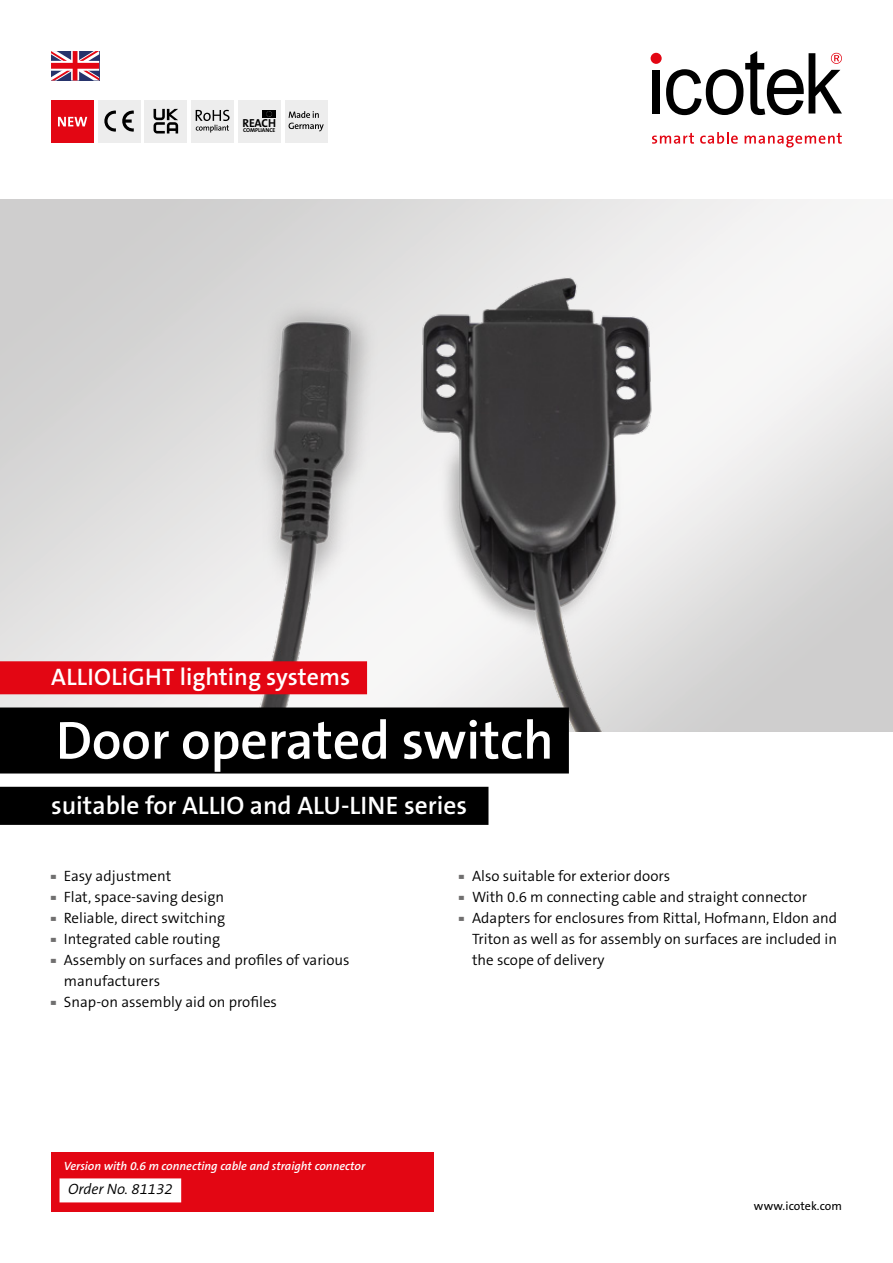
<style>
.page{position:relative;width:893px;height:1263px;background:#fff}
.page>*{position:absolute;margin:0;border:0;box-sizing:border-box;transform-origin:0 0}
.t1{font:600 54px "The Sans B W6";letter-spacing:-.005em;color:#fff}
.t2{font:600 25.35px "The Sans B W6";color:#fff}
.t3{font:600 24px "The Sans B W6";color:#fff}
.t4{font:300 15px/21px "The Sans B W4";color:#000}
.t5{font:italic 300 15px "The Sans B W4";color:#000}
.t6{font:italic 600 12px "The Sans B W6";color:#fff}
.t7{font:12px "The Sans B W5 Plain";letter-spacing:.005em;color:#000}
.t8{font:700 11.7px "The Sans Os F";letter-spacing:-.015em;color:#000}
.t9{font:300 6.75px "The Sans Os F";color:#706f6f}
.t10{font:700 5.7px "The Sans Os F";letter-spacing:-.01em;color:#000}
</style>
<div class="page">
<div style="left:651px;top:53px;width:11px;height:11px;background:#e30613;border-radius:50%"></div>
<svg style="left:666px;top:51px;width:176px;height:64px"></svg>
<div style="left:652px;top:70px;width:8px;height:44px;background:#000"></div>
<svg style="left:652px;top:133px;width:42px;height:11px"></svg>
<svg style="left:700px;top:132px;width:38px;height:12px"></svg>
<svg style="left:745px;top:133px;width:97px;height:15px"></svg>
<div style="left:51px;top:1152px;width:383px;height:60px;background:#e30613"></div>
<div style="left:191px;top:100px;width:43px;height:42px;background:#ededed"></div>
<svg style="left:196px;top:110px;width:34px;height:23px"></svg>
<div style="left:285px;top:100px;width:42px;height:42px;background:#ededed"></div>
<svg style="left:289px;top:111px;width:35px;height:20px"></svg>
<div style="left:238px;top:100px;width:43px;height:42px;background:#ededed"></div>
<div style="left:262px;top:110px;width:14px;height:8px;background:#000"></div>
<svg style="left:266px;top:111px;width:6px;height:6px"></svg>
<div style="left:51px;top:100px;width:43px;height:42px;background:#e30613"></div>
<svg style="left:58px;top:117px;width:29px;height:9px"></svg>
<div style="left:98px;top:100px;width:42px;height:42px;background:#ededed"></div>
<svg style="left:104px;top:110px;width:12px;height:22px"></svg>
<svg style="left:122px;top:110px;width:12px;height:22px"></svg>
<div style="left:145px;top:100px;width:42px;height:42px;background:#ededed"></div>
<svg style="left:154px;top:109px;width:24px;height:24px"></svg>
<img style="left:51px;top:200px;width:791px;height:531px">
<svg style="left:51px;top:51px;width:48px;height:30px"></svg>
<div style="left:0;top:661px;width:367px;height:33px;background:#e30613"></div>
<div style="left:0;top:707px;width:569px;height:66px;background:#000"></div>
<div style="left:0;top:787px;width:488px;height:38px;background:#000"></div>
<div style="left:60px;top:1178px;width:121px;height:24px;background:#fff"></div>
<p class="t8" style="left:242px;top:116px;width:35px">REACH</p>
<p class="t10" style="left:243px;top:127px;width:34px">COMPLIANCE</p>
<h3 class="t3" style="left:51px;top:662px;width:301px">ALLIOLiGHT lighting systems</h3>
<h1 class="t1" style="left:56px;top:706px;width:500px">Door operated switch</h1>
<h2 class="t2" style="left:51px;top:789px;width:418px">suitable for ALLIO and ALU-LINE series</h2>
<p class="t9" style="left:51px;top:874px;width:6px">▀</p>
<p class="t4" style="left:64px;top:865px;width:109px">Easy adjustment</p>
<p class="t9" style="left:51px;top:895px;width:6px">▀</p>
<p class="t4" style="left:64px;top:886px;width:162px">Flat, space-saving design</p>
<p class="t9" style="left:51px;top:916px;width:6px">▀</p>
<p class="t4" style="left:64px;top:907px;width:163px">Reliable, direct switching</p>
<p class="t9" style="left:51px;top:937px;width:6px">▀</p>
<p class="t4" style="left:64px;top:928px;width:158px">Integrated cable routing</p>
<p class="t9" style="left:51px;top:958px;width:6px">▀</p>
<p class="t4" style="left:64px;top:949px;width:287px">Assembly on surfaces and profiles of various manufacturers</p>
<p class="t9" style="left:51px;top:1000px;width:6px">▀</p>
<p class="t4" style="left:64px;top:991px;width:215px">Snap-on assembly aid on profiles</p>
<p class="t6" style="left:64px;top:1158px;width:303px">Version with 0.6 m connecting cable and straight connector</p>
<p class="t5" style="left:68px;top:1180px;width:106px">Order No. 81132</p>
<p class="t9" style="left:459px;top:874px;width:6px">▀</p>
<p class="t4" style="left:472px;top:865px;width:200px">Also suitable for exterior doors</p>
<p class="t9" style="left:459px;top:895px;width:6px">▀</p>
<p class="t4" style="left:472px;top:886px;width:337px">With 0.6 m connecting cable and straight connector</p>
<p class="t9" style="left:459px;top:916px;width:6px">▀</p>
<p class="t4" style="left:472px;top:907px;width:367px;text-align:justify">Adapters for enclosures from Rittal, Hofmann, Eldon and Triton as well as for assembly on surfaces are included in the scope of delivery</p>
<p class="t7" style="left:754px;top:1198px;width:90px">www.icotek.com</p>
</div>
